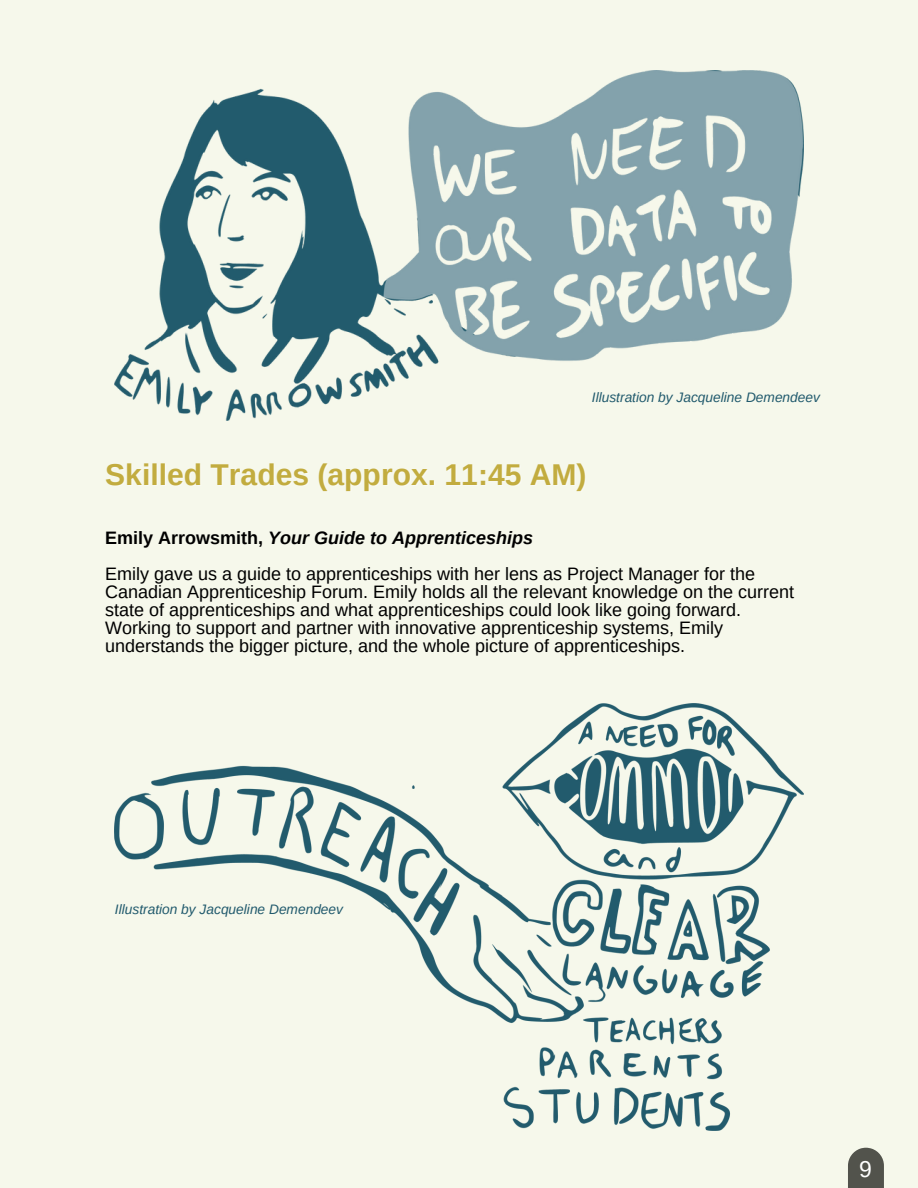
<style>
.page{position:relative;width:918px;height:1188px;background:#f6f8eb}
.page>*{position:absolute;margin:0;border:0;box-sizing:border-box;transform-origin:0 0}
.t1{font:700 30.15px "Arimo";color:#c2ac3f}
.t2{font:22.95px "Arimo";color:#fff}
.t3{font:18px/18px "Arimo";color:#000}
.t4{font:italic 700 18px "Arimo";color:#000}
.t5{font:italic 13.8px "Arimo";color:#215a6d}
.s1{font-style:normal}
</style>
<div class="page">
<img style="left:115px;top:71px;width:688px;height:350px">
<svg style="left:848px;top:1148px;width:36px;height:40px"></svg>
<img style="left:115px;top:704px;width:688px;height:426px">
<p class="t5" style="left:592px;top:389px;width:230px">Illustration by Jacqueline Demendeev</p>
<p class="t1" style="left:105px;top:458px;width:483px">Skilled Trades (approx. 11:45 AM)</p>
<p class="t4" style="left:105px;top:527px;width:429px"><span class="s1">Emily Arrowsmith,</span> Your Guide to Apprenticeships</p>
<p class="t3" style="left:105px;top:565px;width:690px">Emily gave us a guide to apprenticeships with her lens as Project Manager for the Canadian Apprenticeship Forum. Emily holds all the relevant knowledge on the current state of apprenticeships and what apprenticeships could look like going forward.<br>Working to support and partner with innovative apprenticeship systems, Emily understands the bigger picture, and the whole picture of apprenticeships.</p>
<p class="t5" style="left:115px;top:902px;width:230px">Illustration by Jacqueline Demendeev</p>
<p class="t2" style="left:859px;top:1156px;width:14px">9</p>
</div>
